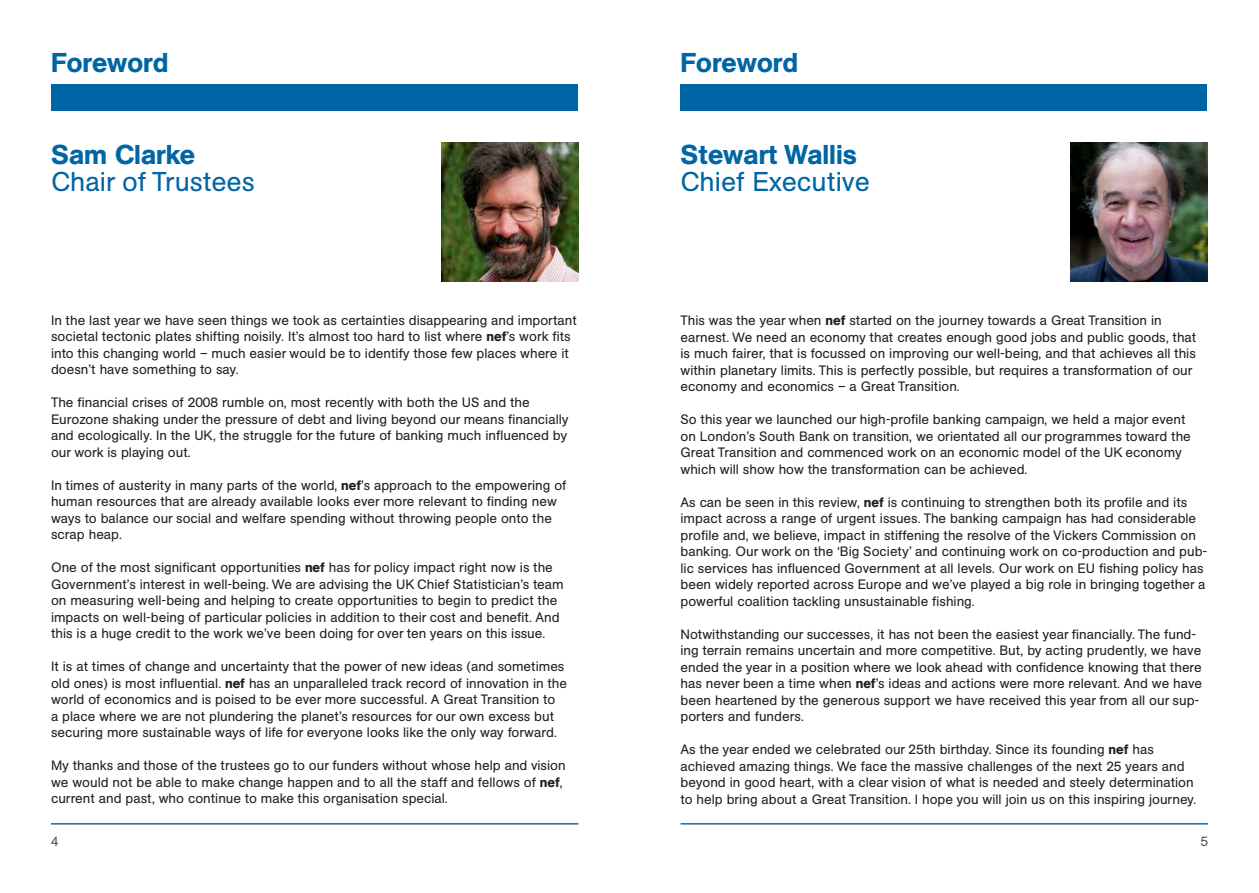
<style>
.page{position:relative;width:1259px;height:893px;background:#fff}
.page>*{position:absolute;margin:0;border:0;box-sizing:border-box;transform-origin:0 0}
.t1{font:500 27px "AG Book BQ";color:#0065a4}
.t2{font:27px "AG Book BQ";color:#0065a4}
.t3{font:13.5px/16.5px "AG Book BQ";color:#231f20}
.t4{font:13.5px "AG Book BQ";color:#57585a}
.s1{font-weight:500}
</style>
<div class="page">
<div style="left:680px;top:84px;width:527px;height:27px;background:#0065a4"></div>
<div style="left:51px;top:84px;width:527px;height:27px;background:#0065a4"></div>
<img style="left:1070px;top:143px;width:138px;height:138px">
<img style="left:441px;top:143px;width:137px;height:138px">
<hr style="left:51px;top:823px;width:527px;height:2px;background:#136aad">
<hr style="left:680px;top:823px;width:528px;height:2px;background:#136aad">
<p class="t1" style="left:51px;top:47px;width:119px">Foreword</p>
<p class="t1" style="left:51px;top:138px;width:145px">Sam Clarke</p>
<p class="t2" style="left:51px;top:166px;width:205px">Chair of Trustees</p>
<p class="t3" style="left:51px;top:312px;width:527px">In the last year we have seen things we took as certainties disappearing and important societal tectonic plates shifting noisily. It’s almost too hard to list where <span class="s1">nef</span>’s work fits into this changing world – much easier would be to identify those few places where it doesn’t have something to say.</p>
<p class="t3" style="left:51px;top:394px;width:519px">The financial crises of 2008 rumble on, most recently with both the US and the Eurozone shaking under the pressure of debt and living beyond our means financially and ecologically. In the UK, the struggle for the future of banking much influenced by our work is playing out.</p>
<p class="t3" style="left:51px;top:477px;width:517px">In times of austerity in many parts of the world, <span class="s1">nef</span>’s approach to the empowering of human resources that are already available looks ever more relevant to finding new ways to balance our social and welfare spending without throwing people onto the scrap heap.</p>
<p class="t3" style="left:51px;top:559px;width:514px">One of the most significant opportunities <span class="s1">nef</span> has for policy impact right now is the Government’s interest in well-being. We are advising the UK Chief Statistician’s team on measuring well-being and helping to create opportunities to begin to predict the impacts on well-being of particular policies in addition to their cost and benefit. And this is a huge credit to the work we’ve been doing for over ten years on this issue.</p>
<p class="t3" style="left:51px;top:658px;width:517px">It is at times of change and uncertainty that the power of new ideas (and sometimes old ones) is most influential. <span class="s1">nef</span> has an unparalleled track record of innovation in the world of economics and is poised to be ever more successful. A Great Transition to<br>a place where we are not plundering the planet’s resources for our own excess but securing more sustainable ways of life for everyone looks like the only way forward.</p>
<p class="t3" style="left:51px;top:757px;width:516px">My thanks and those of the trustees go to our funders without whose help and vision we would not be able to make change happen and to all the staff and fellows of <span class="s1">nef</span>, current and past, who continue to make this organisation special.</p>
<p class="t1" style="left:680px;top:47px;width:119px">Foreword</p>
<p class="t1" style="left:680px;top:138px;width:178px">Stewart Wallis</p>
<p class="t2" style="left:680px;top:166px;width:191px">Chief Executive</p>
<p class="t3" style="left:680px;top:313px;width:517px">This was the year when <span class="s1">nef</span> started on the journey towards a Great Transition in earnest. We need an economy that creates enough good jobs and public goods, that is much fairer, that is focussed on improving our well-being, and that achieves all this within planetary limits. This is perfectly possible, but requires a transformation of our economy and economics – a Great Transition.</p>
<p class="t3" style="left:680px;top:412px;width:512px">So this year we launched our high-profile banking campaign, we held a major event on London’s South Bank on transition, we orientated all our programmes toward the Great Transition and commenced work on an economic model of the UK economy which will show how the transformation can be achieved.</p>
<p class="t3" style="left:680px;top:494px;width:528px">As can be seen in this review, <span class="s1">nef</span> is continuing to strengthen both its profile and its impact across a range of urgent issues. The banking campaign has had considerable profile and, we believe, impact in stiffening the resolve of the Vickers Commission on banking. Our work on the ‘Big Society’ and continuing work on co-production and pub&shy;lic services has influenced Government at all levels. Our work on EU fishing policy has been widely reported across Europe and we’ve played a big role in bringing together a powerful coalition tackling unsustainable fishing.</p>
<p class="t3" style="left:680px;top:626px;width:523px">Notwithstanding our successes, it has not been the easiest year financially. The fund&shy;ing terrain remains uncertain and more competitive. But, by acting prudently, we have ended the year in a position where we look ahead with confidence knowing that there has never been a time when <span class="s1">nef</span>’s ideas and actions were more relevant. And we have been heartened by the generous support we have received this year from all our sup&shy;porters and funders.</p>
<p class="t3" style="left:680px;top:742px;width:517px">As the year ended we celebrated our 25th birthday. Since its founding <span class="s1">nef</span> has achieved amazing things. We face the massive challenges of the next 25 years and beyond in good heart, with a clear vision of what is needed and steely determination to help bring about a Great Transition. I hope you will join us on this inspiring journey.</p>
<p class="t4" style="left:51px;top:834px;width:9px">4</p>
<p class="t4" style="left:1200px;top:834px;width:9px">5</p>
</div>
